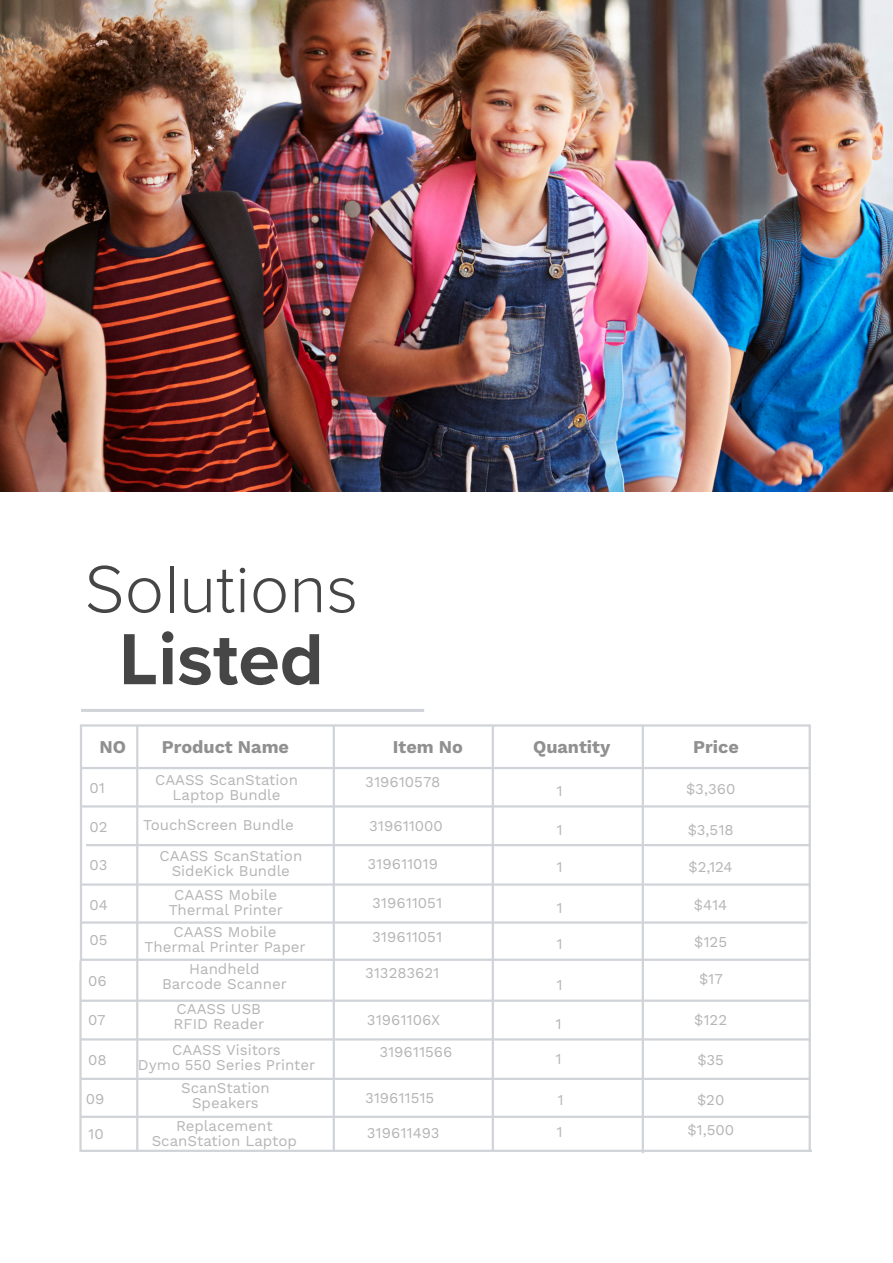
<style>
.page{position:relative;width:893px;height:1263px;background:#fff}
.page>*{position:absolute;margin:0;border:0;box-sizing:border-box;transform-origin:0 0}
.t1{font:700 75px "Proxima Nova";color:#464646}
.t2{font:300 69px "Proxima Nova";color:#464646}
.Paragraph_Style_23{font:700 18px "Work Sans";color:#909090}
.Paragraph_Style_20{font:15px "Work Sans";color:#b5b5b5}
</style>
<div class="page">
<img style="left:0;top:0;width:893px;height:492px">
<div style="left:80px;top:724px;width:731px;height:237px;border:2px solid #d0d3d8"></div>
<hr style="left:80px;top:767px;width:731px;height:2px;background:#d0d3d8">
<hr style="left:81px;top:1150px;width:731px;height:2px;background:#d0d3d8">
<hr style="left:80px;top:805px;width:731px;height:2px;background:#d0d3d8">
<hr style="left:80px;top:999px;width:731px;height:3px;background:#d0d3d8">
<hr style="left:86px;top:844px;width:725px;height:2px;background:#d0d3d8">
<hr style="left:80px;top:1038px;width:731px;height:2px;background:#d0d3d8">
<hr style="left:80px;top:883px;width:731px;height:3px;background:#d0d3d8">
<hr style="left:80px;top:1078px;width:731px;height:2px;background:#d0d3d8">
<hr style="left:80px;top:921px;width:728px;height:3px;background:#d0d3d8">
<hr style="left:80px;top:1116px;width:731px;height:2px;background:#d0d3d8">
<hr style="left:642px;top:726px;width:2px;height:427px;background:#d0d3d8">
<hr style="left:492px;top:726px;width:2px;height:425px;background:#d0d3d8">
<hr style="left:333px;top:726px;width:2px;height:426px;background:#d0d3d8">
<hr style="left:136px;top:726px;width:2px;height:426px;background:#d0d3d8">
<hr style="left:809px;top:960px;width:2px;height:192px;background:#d0d3d8">
<hr style="left:81px;top:709px;width:343px;height:3px;background:#d0d3d8">
<hr style="left:79px;top:960px;width:3px;height:192px;background:#d0d3d8">
<h2 class="t2" style="left:85px;top:538px;width:275px">Solutions</h2>
<h1 class="t1" style="left:119px;top:603px;width:206px">Listed</h1>
<p class="Paragraph_Style_23" style="left:99px;top:736px;width:28px">NO</p>
<p class="Paragraph_Style_23" style="left:162px;top:736px;width:129px">Product Name</p>
<p class="Paragraph_Style_23" style="left:393px;top:736px;width:72px">Item No</p>
<p class="Paragraph_Style_23" style="left:533px;top:736px;width:79px">Quantity</p>
<p class="Paragraph_Style_23" style="left:693px;top:736px;width:47px">Price</p>
<p class="Paragraph_Style_20" style="left:155px;top:771px;width:144px">CAASS ScanStation</p>
<p class="Paragraph_Style_20" style="left:173px;top:786px;width:109px">Laptop Bundle</p>
<p class="Paragraph_Style_20" style="left:365px;top:773px;width:77px">319610578</p>
<p class="Paragraph_Style_20" style="left:686px;top:780px;width:51px">$3,360</p>
<p class="Paragraph_Style_20" style="left:90px;top:779px;width:17px">01</p>
<p class="Paragraph_Style_20" style="left:556px;top:782px;width:8px">1</p>
<p class="Paragraph_Style_20" style="left:90px;top:818px;width:20px">02</p>
<p class="Paragraph_Style_20" style="left:143px;top:816px;width:152px">TouchScreen Bundle</p>
<p class="Paragraph_Style_20" style="left:369px;top:817px;width:75px">319611000</p>
<p class="Paragraph_Style_20" style="left:556px;top:821px;width:8px">1</p>
<p class="Paragraph_Style_20" style="left:688px;top:821px;width:48px">$3,518</p>
<p class="Paragraph_Style_20" style="left:90px;top:856px;width:19px">03</p>
<p class="Paragraph_Style_20" style="left:159px;top:847px;width:144px">CAASS ScanStation</p>
<p class="Paragraph_Style_20" style="left:172px;top:862px;width:120px">SideKick Bundle</p>
<p class="Paragraph_Style_20" style="left:368px;top:855px;width:72px">319611019</p>
<p class="Paragraph_Style_20" style="left:556px;top:857px;width:8px">1</p>
<p class="Paragraph_Style_20" style="left:689px;top:857px;width:46px">$2,124</p>
<p class="Paragraph_Style_20" style="left:90px;top:896px;width:20px">04</p>
<p class="Paragraph_Style_20" style="left:174px;top:886px;width:104px">CAASS Mobile</p>
<p class="Paragraph_Style_20" style="left:169px;top:901px;width:116px">Thermal Printer</p>
<p class="Paragraph_Style_20" style="left:372px;top:894px;width:71px">319611051</p>
<p class="Paragraph_Style_20" style="left:556px;top:899px;width:8px">1</p>
<p class="Paragraph_Style_20" style="left:694px;top:896px;width:35px">$414</p>
<p class="Paragraph_Style_20" style="left:90px;top:931px;width:20px">05</p>
<p class="Paragraph_Style_20" style="left:174px;top:923px;width:104px">CAASS Mobile</p>
<p class="Paragraph_Style_20" style="left:145px;top:938px;width:163px">Thermal Printer Paper</p>
<p class="Paragraph_Style_20" style="left:372px;top:928px;width:71px">319611051</p>
<p class="Paragraph_Style_20" style="left:556px;top:935px;width:8px">1</p>
<p class="Paragraph_Style_20" style="left:694px;top:933px;width:34px">$125</p>
<p class="Paragraph_Style_20" style="left:88px;top:972px;width:20px">06</p>
<p class="Paragraph_Style_20" style="left:189px;top:960px;width:72px">Handheld</p>
<p class="Paragraph_Style_20" style="left:162px;top:975px;width:126px">Barcode Scanner</p>
<p class="Paragraph_Style_20" style="left:365px;top:964px;width:76px">313283621</p>
<p class="Paragraph_Style_20" style="left:556px;top:976px;width:8px">1</p>
<p class="Paragraph_Style_20" style="left:699px;top:970px;width:25px">$17</p>
<p class="Paragraph_Style_20" style="left:88px;top:1011px;width:19px">07</p>
<p class="Paragraph_Style_20" style="left:177px;top:1000px;width:86px">CAASS USB</p>
<p class="Paragraph_Style_20" style="left:174px;top:1015px;width:92px">RFID Reader</p>
<p class="Paragraph_Style_20" style="left:367px;top:1011px;width:75px">31961106X</p>
<p class="Paragraph_Style_20" style="left:555px;top:1015px;width:8px">1</p>
<p class="Paragraph_Style_20" style="left:694px;top:1011px;width:34px">$122</p>
<p class="Paragraph_Style_20" style="left:88px;top:1051px;width:20px">08</p>
<p class="Paragraph_Style_20" style="left:172px;top:1041px;width:110px">CAASS Visitors</p>
<p class="Paragraph_Style_20" style="left:138px;top:1056px;width:179px">Dymo 550 Series Printer</p>
<p class="Paragraph_Style_20" style="left:379px;top:1043px;width:75px">319611566</p>
<p class="Paragraph_Style_20" style="left:555px;top:1050px;width:8px">1</p>
<p class="Paragraph_Style_20" style="left:697px;top:1050px;width:28px">$35</p>
<p class="Paragraph_Style_20" style="left:86px;top:1090px;width:20px">09</p>
<p class="Paragraph_Style_20" style="left:181px;top:1079px;width:90px">ScanStation</p>
<p class="Paragraph_Style_20" style="left:192px;top:1094px;width:68px">Speakers</p>
<p class="Paragraph_Style_20" style="left:365px;top:1089px;width:71px">319611515</p>
<p class="Paragraph_Style_20" style="left:557px;top:1091px;width:8px">1</p>
<p class="Paragraph_Style_20" style="left:697px;top:1091px;width:29px">$20</p>
<p class="Paragraph_Style_20" style="left:88px;top:1125px;width:17px">10</p>
<p class="Paragraph_Style_20" style="left:176px;top:1117px;width:98px">Replacement</p>
<p class="Paragraph_Style_20" style="left:152px;top:1132px;width:147px">ScanStation Laptop</p>
<p class="Paragraph_Style_20" style="left:367px;top:1123px;width:74px">319611493</p>
<p class="Paragraph_Style_20" style="left:556px;top:1123px;width:8px">1</p>
<p class="Paragraph_Style_20" style="left:687px;top:1121px;width:48px">$1,500</p>
</div>
